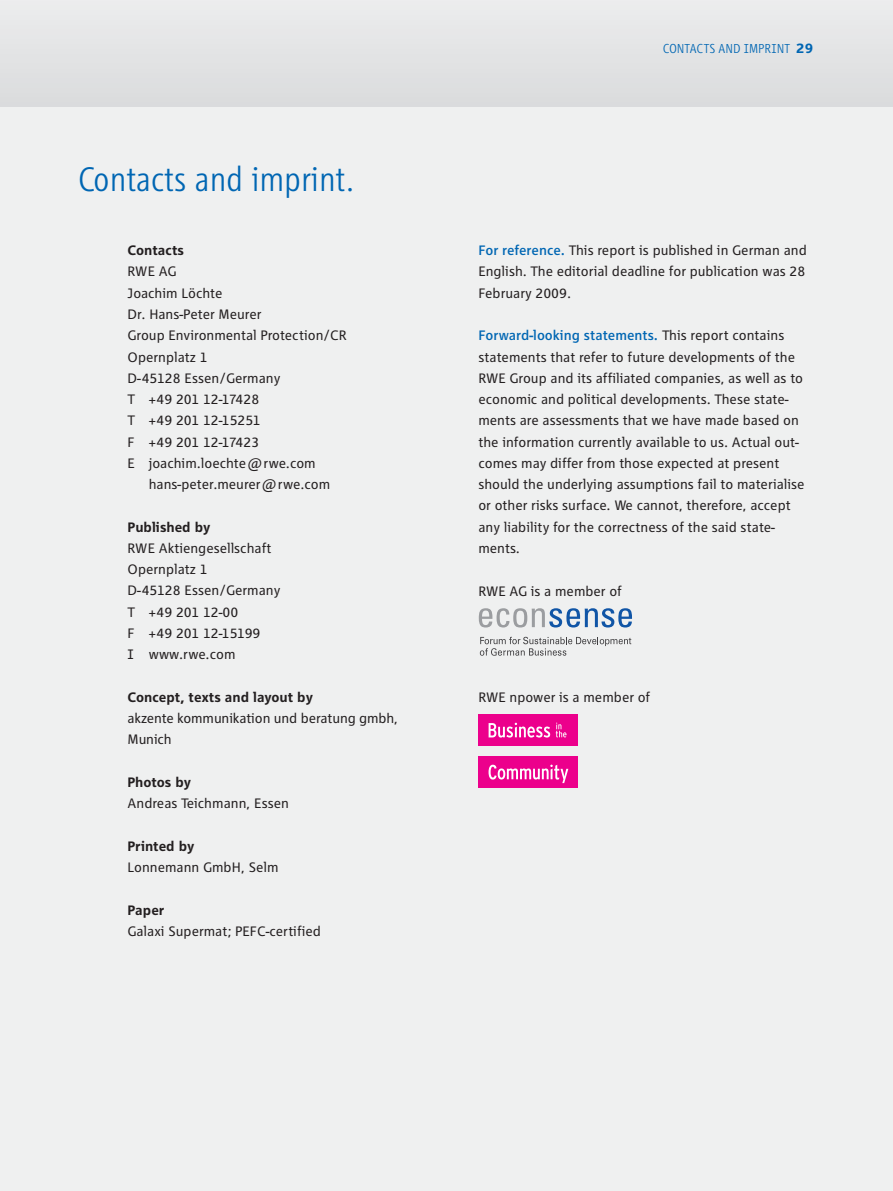
<style>
.page{position:relative;width:893px;height:1191px;background:#eff0f0}
.page>*{position:absolute;margin:0;border:0;box-sizing:border-box;transform-origin:0 0}
.t1{font:300 condensed 35.25px "RWE Corporate";letter-spacing:-.01em;color:#0066b3}
.t2{font:14.25px/21.3px "RWE Corporate";color:#231f20}
.t3{font:700 14.25px "RWE Corporate";color:#231f20}
.t4{font:300 condensed 13.5px "RWE Corporate";color:#0066b3}
.s1{font-weight:700;font-stretch:normal;font-size:14.25px}
.s2{font-weight:500;color:#0066b3}
</style>
<div class="page">
<div style="left:0;top:0;width:893px;height:106px;background:#e3e4e5"></div>
<svg style="left:480px;top:637px;width:151px;height:18px"></svg>
<svg style="left:479px;top:608px;width:153px;height:19px"></svg>
<div style="left:479px;top:756px;width:99px;height:32px;background:#ec008c"></div>
<div style="left:479px;top:714px;width:99px;height:32px;background:#ec008c"></div>
<svg style="left:556px;top:722px;width:10px;height:15px"></svg>
<svg style="left:489px;top:722px;width:61px;height:15px"></svg>
<svg style="left:489px;top:764px;width:79px;height:19px"></svg>
<h1 class="t1" style="left:78px;top:166px;width:279px">Contacts and imprint.</h1>
<p class="t3" style="left:128px;top:245px;width:58px">Contacts</p>
<p class="t2" style="left:128px;top:262px;width:221px">RWE AG<br>Joachim Löchte<br>Dr. Hans-Peter Meurer<br>Group Environmental Protection/CR<br>Opernplatz 1<br>D-45128 Essen/Germany<br>T +49 201 12-17428<br>T +49 201 12-15251<br>F +49 201 12-17423<br>E joachim.loechte@rwe.com</p>
<p class="t2" style="left:149px;top:475px;width:183px">hans-peter.meurer@rwe.com</p>
<p class="t3" style="left:128px;top:521px;width:84px">Published by</p>
<p class="t2" style="left:128px;top:538px;width:154px">RWE Aktiengesellschaft<br>Opernplatz 1<br>D-45128 Essen/Germany<br>T +49 201 12-00<br>F +49 201 12-15199<br>I www.rwe.com</p>
<p class="t3" style="left:128px;top:691px;width:187px">Concept, texts and layout by</p>
<p class="t2" style="left:128px;top:708px;width:272px">akzente kommunikation und beratung gmbh,<br>Munich</p>
<p class="t3" style="left:128px;top:776px;width:65px">Photos by</p>
<p class="t2" style="left:128px;top:794px;width:163px">Andreas Teichmann, Essen</p>
<p class="t3" style="left:128px;top:840px;width:68px">Printed by</p>
<p class="t2" style="left:128px;top:857px;width:152px">Lonnemann GmbH, Selm</p>
<p class="t3" style="left:128px;top:904px;width:38px">Paper</p>
<p class="t2" style="left:128px;top:921px;width:195px">Galaxi Supermat; PEFC-certified</p>
<p class="t4" style="left:663px;top:44px;width:152px">CONTACTS AND IMPRINT <span class="s1">29</span></p>
<p class="t2" style="left:478px;top:241px;width:330px;text-align:justify"><span class="s2">For reference.</span> This report is published in German and English. The editorial deadline for publication was 28<br>February 2009.</p>
<p class="t2" style="left:478px;top:326px;width:328px"><span class="s2">Forward-looking statements.</span> This report contains statements that refer to future developments of the RWE Group and its affiliated companies, as well as to economic and political developments. These state&shy;ments are assessments that we have made based on the information currently available to us. Actual out&shy;comes may differ from those expected at present should the underlying assumptions fail to materialise or other risks surface. We cannot, therefore, accept any liability for the correctness of the said state&shy;ments.</p>
<p class="t2" style="left:478px;top:581px;width:145px">RWE AG is a member of</p>
<p class="t2" style="left:478px;top:687px;width:173px">RWE npower is a member of</p>
</div>
